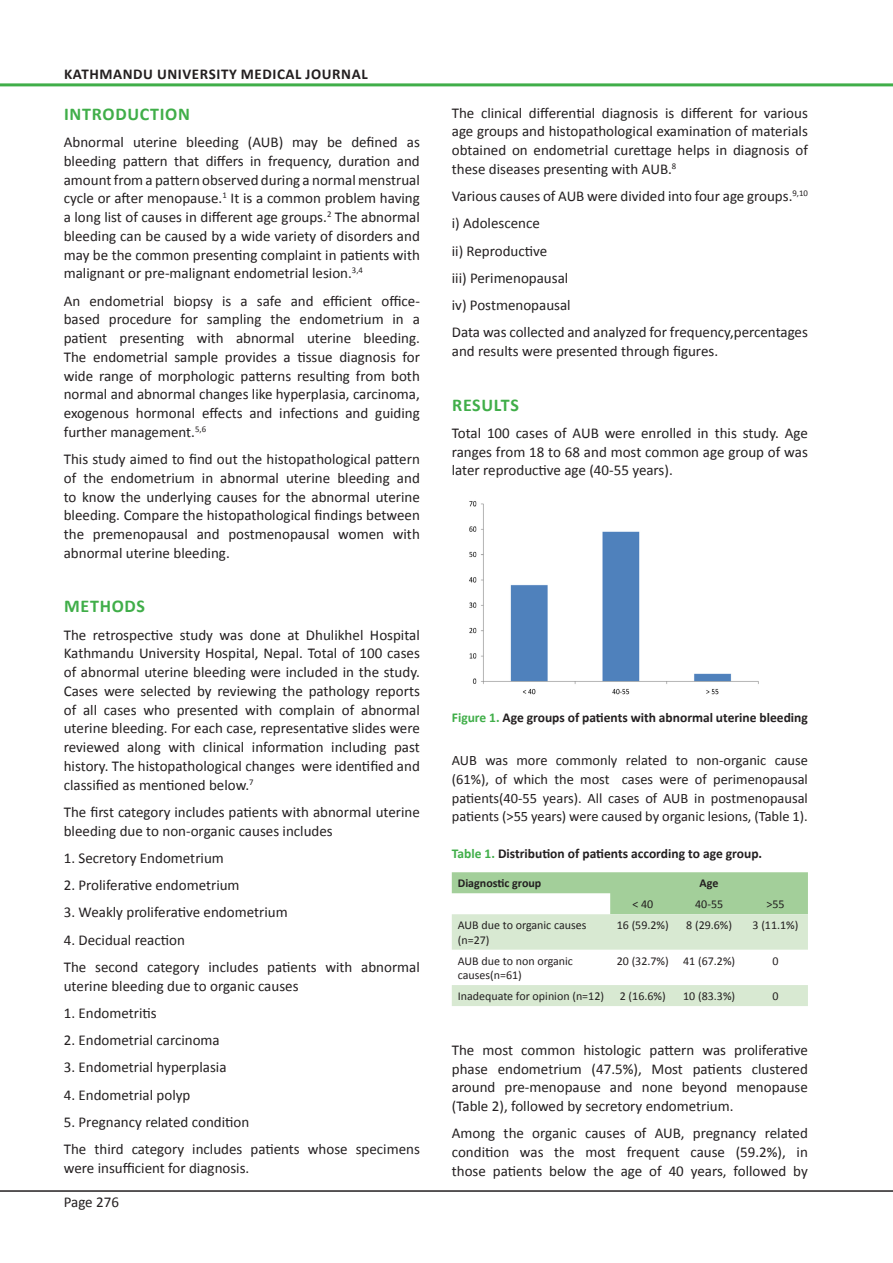
<style>
.page{position:relative;width:893px;height:1263px;background:#fff}
.page>*{position:absolute;margin:0;border:0;box-sizing:border-box;transform-origin:0 0}
.Normal_Text{font:700 18px "Calibri";letter-spacing:.04em;color:#40ae49}
.Heading_2_-_Sub_head{font:700 18px "Calibri";letter-spacing:.04em;color:#40ae49}
.Normal_Text-2{font:15px/18.8px "Calibri";color:#231f20;text-align:justify}
.t1{font:700 15px "Calibri";letter-spacing:.04em;color:#231f20}
.Normal_Text-3{font:14.4px/18.8px "Calibri";color:#231f20;text-align:justify}
.Table_Figure_Legend{font:700 13.5px "Calibri";color:#231f20}
.Table_Text{font:12px/14.4px "Calibri";color:#231f20}
.Table_Text-2{font:700 12px "Calibri";color:#231f20}
.s1{color:#40ae49}
</style>
<div class="page">
<hr style="left:0;top:1190px;width:893px;height:2px;background:#231f20">
<hr style="left:0;top:83px;width:893px;height:3px;background:#40ae49">
<img style="left:469px;top:501px;width:290px;height:194px">
<svg style="left:452px;top:872px;width:356px;height:134px"></svg>
<p class="t1" style="left:64px;top:64px;width:305px">KATHMANDU UNIVERSITY MEDICAL JOURNAL</p>
<p class="Heading_2_-_Sub_head" style="left:64px;top:102px;width:127px">INTRODUCTION</p>
<p class="Normal_Text-2" style="left:64px;top:133px;width:358px">Abnormal uterine bleeding (AUB) may be defined as bleeding pattern that differs in frequency, duration and amount from a pattern observed during a normal menstrual cycle or after menopause.<sup>1</sup> It is a common problem having a long list of causes in different age groups.<sup>2</sup> The abnormal bleeding can be caused by a wide variety of disorders and may be the common presenting complaint in patients with malignant or pre-malignant endometrial lesion.<sup>3,4</sup></p>
<p class="Normal_Text-2" style="left:64px;top:291px;width:358px">An endometrial biopsy is a safe and efficient office&shy;based procedure for sampling the endometrium in a patient presenting with abnormal uterine bleeding.<br>The endometrial sample provides a tissue diagnosis for wide range of morphologic patterns resulting from both normal and abnormal changes like hyperplasia, carcinoma, exogenous hormonal effects and infections and guiding further management.<sup>5,6</sup></p>
<p class="Normal_Text-2" style="left:64px;top:450px;width:358px">This study aimed to find out the histopathological pattern of the endometrium in abnormal uterine bleeding and to know the underlying causes for the abnormal uterine bleeding. Compare the histopathological findings between the premenopausal and postmenopausal women with abnormal uterine bleeding.</p>
<p class="Normal_Text" style="left:64px;top:595px;width:83px">METHODS</p>
<p class="Normal_Text-2" style="left:64px;top:625px;width:358px">The retrospective study was done at Dhulikhel Hospital Kathmandu University Hospital, Nepal. Total of 100 cases of abnormal uterine bleeding were included in the study.<br>Cases were selected by reviewing the pathology reports of all cases who presented with complain of abnormal uterine bleeding. For each case, representative slides were reviewed along with clinical information including past history. The histopathological changes were identified and classified as mentioned below.<sup>7</sup></p>
<p class="Normal_Text-2" style="left:64px;top:803px;width:358px">The first category includes patients with abnormal uterine bleeding due to non-organic causes includes</p>
<p class="Normal_Text-2" style="left:64px;top:849px;width:162px">1. Secretory Endometrium</p>
<p class="Normal_Text-2" style="left:64px;top:876px;width:177px">2. Proliferative endometrium</p>
<p class="Normal_Text-2" style="left:64px;top:903px;width:225px">3. Weakly proliferative endometrium</p>
<p class="Normal_Text-2" style="left:64px;top:930px;width:123px">4. Decidual reaction</p>
<p class="Normal_Text-2" style="left:64px;top:958px;width:358px">The second category includes patients with abnormal uterine bleeding due to organic causes</p>
<p class="Normal_Text-2" style="left:64px;top:1004px;width:95px">1. Endometritis</p>
<p class="Normal_Text-2" style="left:64px;top:1031px;width:157px">2. Endometrial carcinoma</p>
<p class="Normal_Text-2" style="left:64px;top:1058px;width:164px">3. Endometrial hyperplasia</p>
<p class="Normal_Text-2" style="left:64px;top:1085px;width:128px">4. Endometrial polyp</p>
<p class="Normal_Text-2" style="left:64px;top:1113px;width:187px">5. Pregnancy related condition</p>
<p class="Normal_Text-2" style="left:64px;top:1140px;width:358px">The third category includes patients whose specimens were insufficient for diagnosis.</p>
<p class="Normal_Text-2" style="left:64px;top:1193px;width:57px">Page 276</p>
<p class="Normal_Text-2" style="left:452px;top:103px;width:358px">The clinical differential diagnosis is different for various age groups and histopathological examination of materials obtained on endometrial curettage helps in diagnosis of these diseases presenting with AUB.<sup>8</sup></p>
<p class="Normal_Text-2" style="left:452px;top:187px;width:358px">Various causes of AUB were divided into four age groups.<sup>9,10</sup></p>
<p class="Normal_Text-2" style="left:452px;top:214px;width:90px">i) Adolescence</p>
<p class="Normal_Text-2" style="left:452px;top:241px;width:97px">ii) Reproductive</p>
<p class="Normal_Text-2" style="left:452px;top:269px;width:118px">iii) Perimenopausal</p>
<p class="Normal_Text-2" style="left:452px;top:296px;width:120px">iv) Postmenopausal</p>
<p class="Normal_Text-2" style="left:452px;top:323px;width:358px">Data was collected and analyzed for frequency,percentages and results were presented through figures.</p>
<p class="Normal_Text" style="left:452px;top:393px;width:68px">RESULTS</p>
<p class="Normal_Text-2" style="left:452px;top:424px;width:358px">Total 100 cases of AUB were enrolled in this study. Age ranges from 18 to 68 and most common age group of was later reproductive age (40-55 years).</p>
<p class="Table_Figure_Legend" style="left:452px;top:709px;width:358px"><span class="s1">Figure 1.</span> Age groups of patients with abnormal uterine bleeding</p>
<p class="Normal_Text-3" style="left:452px;top:751px;width:358px">AUB was more commonly related to non-organic cause (61%), of which the most cases were of perimenopausal patients(40-55 years). All cases of AUB in postmenopausal patients (&gt;55 years) were caused by organic lesions, (Table 1).</p>
<p class="Table_Figure_Legend" style="left:452px;top:845px;width:312px"><span class="s1">Table 1.</span> Distribution of patients according to age group.</p>
<p class="Table_Text-2" style="left:458px;top:876px;width:85px">Diagnostic group</p>
<p class="Table_Text-2" style="left:700px;top:876px;width:20px">Age</p>
<p class="Table_Text" style="left:632px;top:897px;width:22px">&lt; 40</p>
<p class="Table_Text" style="left:695px;top:897px;width:30px">40-55</p>
<p class="Table_Text" style="left:766px;top:897px;width:20px">&gt;55</p>
<p class="Table_Text" style="left:458px;top:918px;width:130px">AUB due to organic causes (n=27)</p>
<p class="Table_Text" style="left:617px;top:918px;width:54px">16 (59.2%)</p>
<p class="Table_Text" style="left:686px;top:918px;width:47px">8 (29.6%)</p>
<p class="Table_Text" style="left:752px;top:918px;width:47px">3 (11.1%)</p>
<p class="Table_Text" style="left:458px;top:953px;width:117px">AUB due to non organic causes(n=61)</p>
<p class="Table_Text" style="left:617px;top:953px;width:54px">20 (32.7%)</p>
<p class="Table_Text" style="left:683px;top:953px;width:54px">41 (67.2%)</p>
<p class="Table_Text" style="left:772px;top:953px;width:8px">0</p>
<p class="Table_Text" style="left:458px;top:989px;width:148px">Inadequate for opinion (n=12)</p>
<p class="Table_Text" style="left:620px;top:989px;width:47px">2 (16.6%)</p>
<p class="Table_Text" style="left:683px;top:989px;width:54px">10 (83.3%)</p>
<p class="Table_Text" style="left:772px;top:989px;width:8px">0</p>
<p class="Normal_Text-2" style="left:452px;top:1041px;width:358px">The most common histologic pattern was proliferative phase endometrium (47.5%), Most patients clustered around pre-menopause and none beyond menopause (Table 2), followed by secretory endometrium.</p>
<p class="Normal_Text-2" style="left:452px;top:1124px;width:358px">Among the organic causes of AUB, pregnancy related condition was the most frequent cause (59.2%), in those patients below the age of 40 years, followed by</p>
</div>
